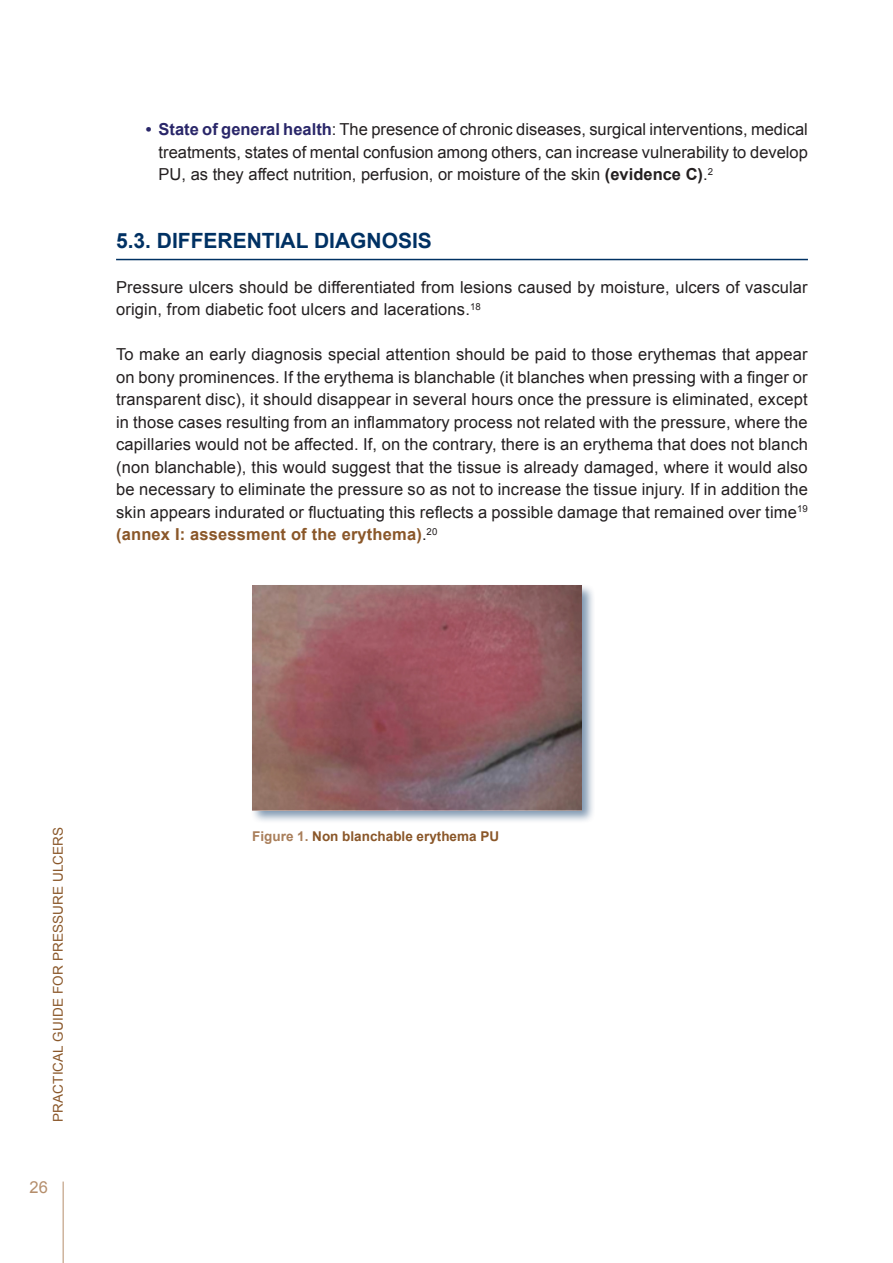
<style>
.page{position:relative;width:893px;height:1263px;background:#fff}
.page>*{position:absolute;margin:0;border:0;box-sizing:border-box;transform-origin:0 0}
.apartaditos{font:700 21px "Arial";color:#003163}
.principal{font:16.5px/22.5px "Arial";letter-spacing:.01em;color:#231f20;text-align:justify}
.t1{font:16.5px "Arial";color:#b58e6c}
.t2{font:13.5px "Arial";letter-spacing:.01em;color:#8a5729}
.pies{font:700 13.5px "Arial";color:#8a5729}
.s1{font-weight:700;color:#292669}
.s2{font-weight:700}
.s3{font-weight:700;color:#8a5729}
.s4{color:#a97e5a}
</style>
<div class="page">
<hr style="left:63px;top:1181px;width:1px;height:82px;background:#b58e6c">
<hr style="left:116px;top:259px;width:692px;height:1px;background:#003163">
<div style="left:250px;top:583px;width:346px;height:241px;background:#003163;opacity:.5"></div>
<img style="left:252px;top:585px;width:330px;height:225px">
<p class="principal" style="left:159px;top:118px;width:651px;text-indent:-13px"><span class="s1">• State of general health</span>: The presence of chronic diseases, surgical interventions, medical treatments, states of mental confusion among others, can increase vulnerability to develop PU, as they affect nutrition, perfusion, or moisture of the skin <span class="s2">(evidence C)</span>.<sup>2</sup></p>
<p class="apartaditos" style="left:116px;top:226px;width:317px">5.3. DIFFERENTIAL DIAGNOSIS</p>
<p class="principal" style="left:116px;top:276px;width:693px">Pressure ulcers should be differentiated from lesions caused by moisture, ulcers of vascular origin, from diabetic foot ulcers and lacerations.<sup>18</sup></p>
<p class="principal" style="left:116px;top:343px;width:693px">To make an early diagnosis special attention should be paid to those erythemas that appear on bony prominences. If the erythema is blanchable (it blanches when pressing with a finger or transparent disc), it should disappear in several hours once the pressure is eliminated, except in those cases resulting from an inflammatory process not related with the pressure, where the capillaries would not be affected. If, on the contrary, there is an erythema that does not blanch (non blanchable), this would suggest that the tissue is already damaged, where it would also be necessary to eliminate the pressure so as not to increase the tissue injury. If in addition the skin appears indurated or fluctuating this reflects a possible damage that remained over time<sup>19 </sup><span class="s3">(annex I: assessment of the erythema)</span>.<sup>20</sup></p>
<p class="t2" style="left:49px;top:1122px;width:297px;rotate:-90deg">PRACTICAL GUIDE FOR PRESSURE ULCERS</p>
<p class="t1" style="left:30px;top:1176px;width:20px">26</p>
<p class="pies" style="left:252px;top:828px;width:248px"><span class="s4">Figure 1.</span> Non blanchable erythema PU</p>
</div>
